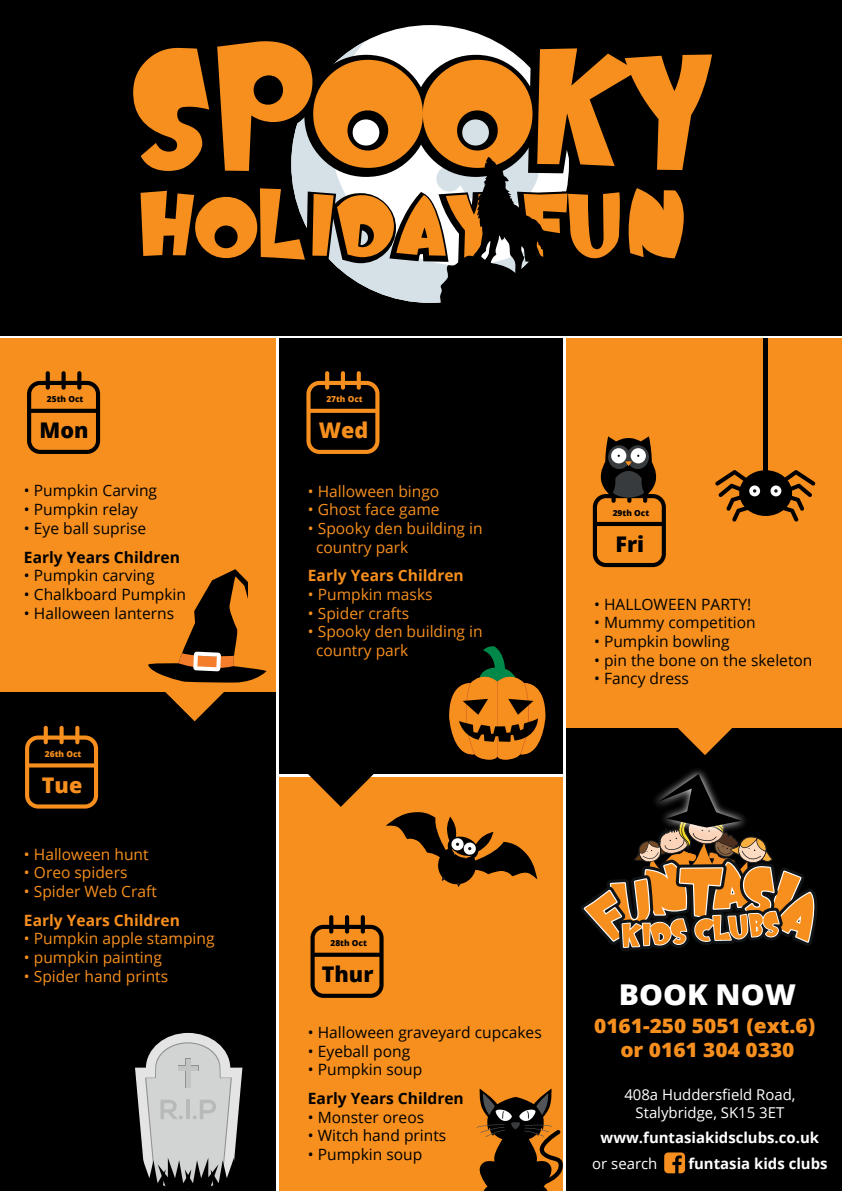
<style>
.page{position:relative;width:842px;height:1191px;background:#fff}
.page>*{position:absolute;margin:0;border:0;box-sizing:border-box;transform-origin:0 0}
.t1{font:152.4px "Oogie Boogie";letter-spacing:.06em;color:#f68f1e}
.t2{font:86.3px "Oogie Boogie";letter-spacing:.06em;color:#f68f1e}
.t3{font:800 28.7px "Open Sans";color:#fff;scale:1.05 1}
.t4{font:800 21.6px "Open Sans";color:#000}
.t5{font:800 21.6px "Open Sans";color:#f68f1e}
.t6{font:800 19.9px/23.9px "Open Sans";color:#f68f1e;text-align:center;scale:1.05 1}
.t7{font:15.6px "Open Sans";color:#000}
.t8{font:15.6px/18.7px "Open Sans";color:#f68f1e}
.t9{font:700 15.6px "Open Sans";color:#000}
.t10{font:700 15.6px "Open Sans";color:#f68f1e}
.t11{font:14.9px/17.9px "Open Sans";color:#fff;text-align:center}
.t12{font:700 14.9px "Open Sans";color:#fff}
.t13{font:800 8.4px "Open Sans";color:#000}
.t14{font:800 8.4px "Open Sans";color:#f68f1e}
</style>
<div class="page">
<div style="left:0;top:0;width:842px;height:336px;background:#000"></div>
<div style="left:0;top:338px;width:276px;height:356px;background:#f68f1e"></div>
<div style="left:280px;top:338px;width:283px;height:435px;background:#000"></div>
<div style="left:567px;top:726px;width:275px;height:465px;background:#000"></div>
<div style="left:0;top:692px;width:276px;height:499px;background:#000"></div>
<div style="left:567px;top:338px;width:275px;height:389px;background:#f68f1e"></div>
<div style="left:280px;top:777px;width:283px;height:414px;background:#f68f1e"></div>
<svg style="left:27px;top:371px;width:73px;height:83px"></svg>
<svg style="left:306px;top:371px;width:73px;height:83px"></svg>
<svg style="left:25px;top:726px;width:73px;height:82px"></svg>
<svg style="left:310px;top:915px;width:74px;height:83px"></svg>
<svg style="left:669px;top:727px;width:72px;height:28px"></svg>
<svg style="left:304px;top:773px;width:73px;height:34px"></svg>
<svg style="left:664px;top:1152px;width:21px;height:21px"></svg>
<svg style="left:386px;top:812px;width:151px;height:75px"></svg>
<div style="left:763px;top:338px;width:5px;height:139px;background:#000"></div>
<div style="left:739px;top:470px;width:53px;height:46px;background:#000;border-radius:50%"></div>
<svg style="left:749px;top:485px;width:11px;height:11px"></svg>
<svg style="left:715px;top:470px;width:41px;height:51px"></svg>
<svg style="left:770px;top:485px;width:11px;height:11px"></svg>
<svg style="left:774px;top:470px;width:41px;height:51px"></svg>
<svg style="left:449px;top:646px;width:97px;height:114px"></svg>
<svg style="left:135px;top:1033px;width:108px;height:157px"></svg>
<svg style="left:477px;top:1088px;width:86px;height:103px"></svg>
<svg style="left:148px;top:569px;width:119px;height:152px"></svg>
<svg style="left:593px;top:436px;width:73px;height:131px"></svg>
<svg style="left:291px;top:28px;width:278px;height:275px"></svg>
<img style="left:688px;top:769px;width:17px;height:5px">
<svg style="left:581px;top:774px;width:236px;height:177px"></svg>
<h1 class="t1" style="left:141px;top:27px;width:570px">SPOOKY</h1>
<h2 class="t2" style="left:141px;top:178px;width:547px">HOLIDAY FUN</h2>
<p class="t13" style="left:47px;top:393px;width:38px">25th Oct</p>
<h3 class="t4" style="left:40px;top:414px;width:51px">Mon</h3>
<p class="t14" style="left:326px;top:393px;width:38px">27th Oct</p>
<h3 class="t5" style="left:319px;top:414px;width:51px">Wed</h3>
<p class="t7" style="left:24px;top:480px;width:135px">• Pumpkin Carving</p>
<p class="t7" style="left:24px;top:499px;width:116px">• Pumpkin relay</p>
<p class="t7" style="left:24px;top:517px;width:124px">• Eye ball suprise</p>
<p class="t9" style="left:24px;top:546px;width:157px">Early Years Children</p>
<p class="t7" style="left:24px;top:565px;width:132px">• Pumpkin carving</p>
<p class="t7" style="left:24px;top:583px;width:164px">• Chalkboard Pumpkin</p>
<p class="t7" style="left:24px;top:602px;width:152px">• Halloween lanterns</p>
<p class="t14" style="left:45px;top:747px;width:38px">26th Oct</p>
<h3 class="t5" style="left:42px;top:768px;width:42px">Tue</h3>
<p class="t8" style="left:24px;top:844px;width:126px">• Halloween hunt</p>
<p class="t8" style="left:24px;top:863px;width:105px">• Oreo spiders</p>
<p class="t8" style="left:24px;top:881px;width:134px">• Spider Web Craft</p>
<p class="t10" style="left:24px;top:909px;width:157px">Early Years Children</p>
<p class="t8" style="left:24px;top:929px;width:192px">• Pumpkin apple stamping</p>
<p class="t8" style="left:24px;top:947px;width:139px">• pumpkin painting</p>
<p class="t8" style="left:24px;top:966px;width:146px">• Spider hand prints</p>
<p class="t8" style="left:308px;top:481px;width:133px">• Halloween bingo</p>
<p class="t8" style="left:308px;top:500px;width:133px">• Ghost face game</p>
<p class="t8" style="left:316px;top:518px;width:168px;text-indent:-8px">• Spooky den building in country park</p>
<p class="t10" style="left:308px;top:564px;width:157px">Early Years Children</p>
<p class="t8" style="left:308px;top:584px;width:126px">• Pumpkin masks</p>
<p class="t8" style="left:308px;top:603px;width:103px">• Spider crafts</p>
<p class="t8" style="left:316px;top:622px;width:168px;text-indent:-8px">• Spooky den building in country park</p>
<p class="t13" style="left:613px;top:506px;width:38px">29th Oct</p>
<h3 class="t4" style="left:615px;top:527px;width:30px">Fri</h3>
<p class="t7" style="left:594px;top:593px;width:159px">• HALLOWEEN PARTY!</p>
<p class="t7" style="left:594px;top:612px;width:163px">• Mummy competition</p>
<p class="t7" style="left:594px;top:630px;width:137px">• Pumpkin bowling</p>
<p class="t7" style="left:594px;top:649px;width:220px">• pin the bone on the skeleton</p>
<p class="t7" style="left:594px;top:668px;width:96px">• Fancy dress</p>
<p class="t13" style="left:330px;top:937px;width:38px">28th Oct</p>
<h3 class="t4" style="left:322px;top:958px;width:53px">Thur</h3>
<p class="t7" style="left:308px;top:1021px;width:235px">• Halloween graveyard cupcakes</p>
<p class="t7" style="left:308px;top:1040px;width:104px">• Eyeball pong</p>
<p class="t7" style="left:308px;top:1058px;width:116px">• Pumpkin soup</p>
<p class="t9" style="left:308px;top:1087px;width:157px">Early Years Children</p>
<p class="t7" style="left:308px;top:1106px;width:118px">• Monster oreos</p>
<p class="t7" style="left:308px;top:1124px;width:140px">• Witch hand prints</p>
<p class="t7" style="left:308px;top:1143px;width:116px">• Pumpkin soup</p>
<h3 class="t3" style="left:619px;top:973px;width:170px">BOOK NOW</h3>
<p class="t6" style="left:594px;top:1013px;width:212px">0161-250 5051 (ext.6) or 0161 304 0330</p>
<p class="t11" style="left:624px;top:1085px;width:173px">408a Huddersfield Road,<br>Stalybridge, SK15 3ET</p>
<p class="t12" style="left:601px;top:1127px;width:220px">www.funtasiakidsclubs.co.uk</p>
<p class="t11" style="left:592px;top:1154px;width:67px">or search</p>
<p class="t12" style="left:688px;top:1153px;width:141px">funtasia kids clubs</p>
</div>
